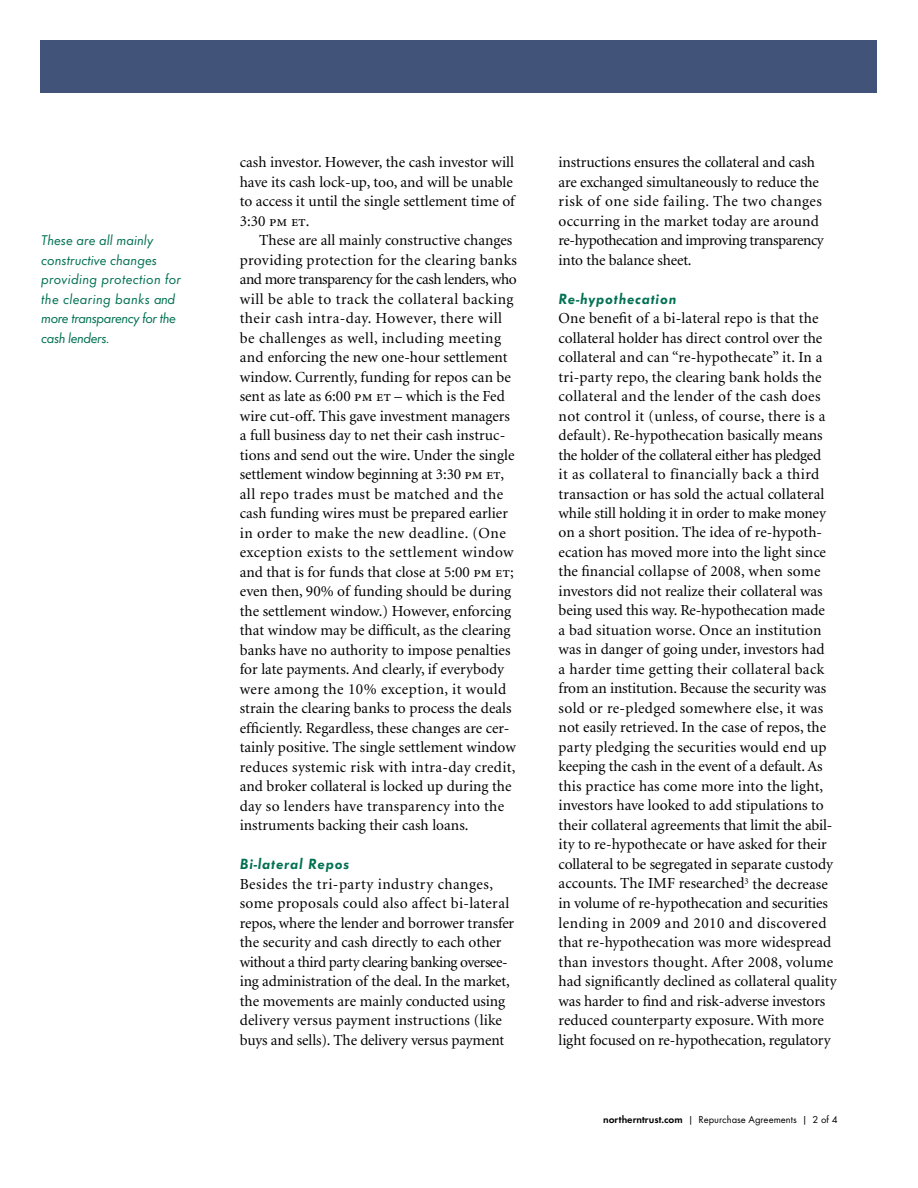
<style>
.page{position:relative;width:918px;height:1188px;background:#fff}
.page>*{position:absolute;margin:0;border:0;box-sizing:border-box;transform-origin:0 0}
.t1{font:15.3px/19.5px "Minion";color:#000}
.t2{font:italic 700 15.3px "Function";letter-spacing:.05em;color:#007052}
.t3{font:italic 14.7px/19.5px "Function";color:#007052}
.t4{font:10.5px "Function";color:#000}
.s1{font-family:"Minion Exp"}
.s2{font-weight:700}
</style>
<div class="page">
<div style="left:40px;top:40px;width:838px;height:53px;background:#42537a"></div>
<p class="t3" style="left:41px;top:231px;width:141px">These are all mainly constructive changes providing protection for the clearing banks and more transparency for the cash lenders.</p>
<p class="t1" style="left:240px;top:153px;width:277px">cash investor. However, the cash investor will have its cash lock-up, too, and will be unable to access it until the single settlement time of 3:30 <span class="s1">pm et</span>.</p>
<p class="t1" style="left:240px;top:231px;width:279px;text-indent:19px">These are all mainly constructive changes providing protection for the clearing banks and more transparency for the cash lenders, who will be able to track the collateral backing their cash intra-day. However, there will be challenges as well, including meeting and enforcing the new one-hour settlement window. Currently, funding for repos can be sent as late as 6:00 <span class="s1">pm et</span> – which is the Fed wire cut-off. This gave investment managers a full business day to net their cash instruc&shy;tions and send out the wire. Under the single settlement window beginning at 3:30 <span class="s1">pm et</span>, all repo trades must be matched and the cash funding wires must be prepared earlier in order to make the new deadline. (One exception exists to the settlement window and that is for funds that close at 5:00 <span class="s1">pm et</span>; even then, 90% of funding should be during the settlement window.) However, enforcing that window may be difficult, as the clearing banks have no authority to impose penalties for late payments. And clearly, if everybody were among the 10% exception, it would strain the clearing banks to process the deals efficiently. Regardless, these changes are cer&shy;tainly positive. The single settlement window reduces systemic risk with intra-day credit, and broker collateral is locked up during the day so lenders have transparency into the instruments backing their cash loans.</p>
<p class="t2" style="left:240px;top:855px;width:111px">Bi-lateral Repos</p>
<p class="t1" style="left:240px;top:875px;width:276px">Besides the tri-party industry changes, some proposals could also affect bi-lateral repos, where the lender and borrower transfer the security and cash directly to each other without a third party clearing banking oversee&shy;ing administration of the deal. In the market, the movements are mainly conducted using delivery versus payment instructions (like buys and sells). The delivery versus payment</p>
<p class="t1" style="left:559px;top:153px;width:267px">instructions ensures the collateral and cash are exchanged simultaneously to reduce the risk of one side failing. The two changes occurring in the market today are around re-hypothecation and improving transparency into the balance sheet.</p>
<p class="t2" style="left:559px;top:290px;width:119px">Re-hypothecation</p>
<p class="t1" style="left:559px;top:309px;width:279px">One benefit of a bi-lateral repo is that the collateral holder has direct control over the collateral and can “re-hypothecate” it. In a tri-party repo, the clearing bank holds the collateral and the lender of the cash does not control it (unless, of course, there is a default). Re-hypothecation basically means the holder of the collateral either has pledged<br>it as collateral to financially back a third transaction or has sold the actual collateral while still holding it in order to make money on a short position. The idea of re-hypoth&shy;ecation has moved more into the light since the financial collapse of 2008, when some investors did not realize their collateral was being used this way. Re-hypothecation made<br>a bad situation worse. Once an institution was in danger of going under, investors had<br>a harder time getting their collateral back from an institution. Because the security was sold or re-pledged somewhere else, it was not easily retrieved. In the case of repos, the party pledging the securities would end up keeping the cash in the event of a default. As this practice has come more into the light, investors have looked to add stipulations to their collateral agreements that limit the abil&shy;ity to re-hypothecate or have asked for their collateral to be segregated in separate custody accounts. The IMF researched<sup>3</sup> the decrease in volume of re-hypothecation and securities lending in 2009 and 2010 and discovered that re-hypothecation was more widespread than investors thought. After 2008, volume had significantly declined as collateral quality was harder to find and risk-adverse investors reduced counterparty exposure. With more light focused on re-hypothecation, regulatory</p>
<p class="t4" style="left:603px;top:1113px;width:236px"><span class="s2">northerntrust.com</span> | Repurchase Agreements | 2 of 4</p>
</div>
